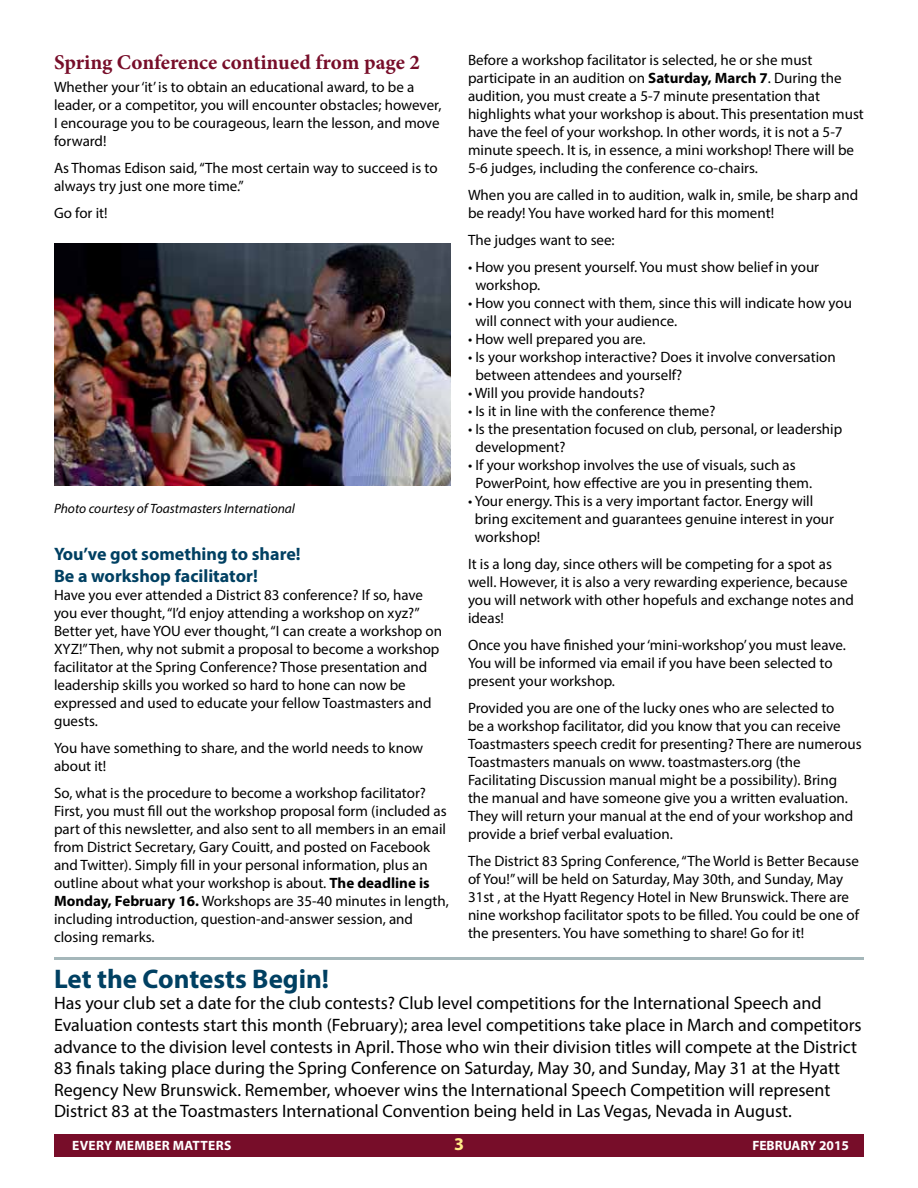
<style>
.page{position:relative;width:918px;height:1188px;background:#fff}
.page>*{position:absolute;margin:0;border:0;box-sizing:border-box;transform-origin:0 0}
.t1{font:700 27px "Myriad Pro";color:#004062}
.t2{font:700 21px "Minion Pro";color:#770d29}
.t3{font:18px/21.6px "Myriad Pro";color:#000}
.t4{font:700 18px/21.6px "Myriad Pro";color:#004062}
.t5{font:700 18px "Myriad Pro";color:#ffeb88}
.t6{font:15px/18px "Myriad Pro";color:#000}
.t7{font:italic 13.5px "Myriad Pro";color:#000}
.t8{font:700 13.5px "Myriad Pro";letter-spacing:.015em;color:#fff}
.s1{font-weight:700}
</style>
<div class="page">
<div style="left:54px;top:1134px;width:810px;height:23px;background:#770d29"></div>
<img style="left:54px;top:243px;width:396px;height:243px">
<hr style="left:54px;top:957px;width:810px;height:3px;background:#a5b7ba">
<h2 class="t2" style="left:54px;top:48px;width:368px">Spring Conference continued from page 2</h2>
<p class="t6" style="left:54px;top:78px;width:389px">Whether your ‘it’ is to obtain an educational award, to be a leader, or a competitor, you will encounter obstacles; however, I encourage you to be courageous, learn the lesson, and move forward!</p>
<p class="t6" style="left:54px;top:159px;width:385px">As Thomas Edison said, “The most certain way to succeed is to always try just one more time.”</p>
<p class="t6" style="left:54px;top:204px;width:55px">Go for it!</p>
<p class="t7" style="left:54px;top:500px;width:243px">Photo courtesy of Toastmasters International</p>
<p class="t4" style="left:54px;top:543px;width:248px">You’ve got something to share!<br>Be a workshop facilitator!</p>
<p class="t6" style="left:54px;top:586px;width:390px">Have you ever attended a District 83 conference? If so, have you ever thought, “I’d enjoy attending a workshop on xyz?” Better yet, have YOU ever thought, “I can create a workshop on XYZ!” Then, why not submit a proposal to become a workshop facilitator at the Spring Conference? Those presentation and leadership skills you worked so hard to hone can now be expressed and used to educate your fellow Toastmasters and guests.</p>
<p class="t6" style="left:54px;top:739px;width:371px">You have something to share, and the world needs to know about it!</p>
<p class="t6" style="left:54px;top:784px;width:396px">So, what is the procedure to become a workshop facilitator?<br>First, you must fill out the workshop proposal form (included as part of this newsletter, and also sent to all members in an email from District Secretary, Gary Couitt, and posted on Facebook and Twitter). Simply fill in your personal information, plus an outline about what your workshop is about. <span class="s1">The deadline is Monday, February 16.</span> Workshops are 35-40 minutes in length, including introduction, question-and-answer session, and closing remarks.</p>
<p class="t6" style="left:468px;top:51px;width:397px">Before a workshop facilitator is selected, he or she must participate in an audition on <span class="s1">Saturday, March 7</span>. During the audition, you must create a 5-7 minute presentation that highlights what your workshop is about. This presentation must have the feel of your workshop. In other words, it is not a 5-7 minute speech. It is, in essence, a mini workshop! There will be 5-6 judges, including the conference co-chairs.</p>
<p class="t6" style="left:468px;top:186px;width:392px">When you are called in to audition, walk in, smile, be sharp and be ready! You have worked hard for this moment!</p>
<p class="t6" style="left:468px;top:231px;width:148px">The judges want to see:</p>
<p class="t6" style="left:475px;top:258px;width:345px;text-indent:-7px">• How you present yourself. You must show belief in your workshop.</p>
<p class="t6" style="left:475px;top:294px;width:378px;text-indent:-7px">• How you connect with them, since this will indicate how you will connect with your audience.</p>
<p class="t6" style="left:468px;top:330px;width:179px">• How well prepared you are.</p>
<p class="t6" style="left:475px;top:348px;width:362px;text-indent:-7px">• Is your workshop interactive? Does it involve conversation between attendees and yourself?</p>
<p class="t6" style="left:468px;top:384px;width:178px">• Will you provide handouts?</p>
<p class="t6" style="left:468px;top:402px;width:249px">• Is it in line with the conference theme?</p>
<p class="t6" style="left:475px;top:420px;width:368px;text-indent:-7px">• Is the presentation focused on club, personal, or leadership development?</p>
<p class="t6" style="left:475px;top:456px;width:338px;text-indent:-7px">• If your workshop involves the use of visuals, such as<br>PowerPoint, how effective are you in presenting them.</p>
<p class="t6" style="left:475px;top:492px;width:361px;text-indent:-7px">• Your energy. This is a very important factor. Energy will bring excitement and guarantees genuine interest in your workshop!</p>
<p class="t6" style="left:468px;top:555px;width:387px">It is a long day, since others will be competing for a spot as well. However, it is also a very rewarding experience, because you will network with other hopefuls and exchange notes and ideas!</p>
<p class="t6" style="left:468px;top:636px;width:380px">Once you have finished your ‘mini-workshop’ you must leave.<br>You will be informed via email if you have been selected to present your workshop.</p>
<p class="t6" style="left:468px;top:699px;width:395px">Provided you are one of the lucky ones who are selected to<br>be a workshop facilitator, did you know that you can receive Toastmasters speech credit for presenting? There are numerous Toastmasters manuals on www. toastmasters.org (the Facilitating Discussion manual might be a possibility). Bring the manual and have someone give you a written evaluation.<br>They will return your manual at the end of your workshop and provide a brief verbal evaluation.</p>
<p class="t6" style="left:468px;top:852px;width:393px">The District 83 Spring Conference, “The World is Better Because of You!” will be held on Saturday, May 30th, and Sunday, May 31st , at the Hyatt Regency Hotel in New Brunswick. There are nine workshop facilitator spots to be filled. You could be one of the presenters. You have something to share! Go for it!</p>
<h1 class="t1" style="left:54px;top:961px;width:277px">Let the Contests Begin!</h1>
<p class="t3" style="left:54px;top:992px;width:809px">Has your club set a date for the club contests? Club level competitions for the International Speech and Evaluation contests start this month (February); area level competitions take place in March and competitors advance to the division level contests in April. Those who win their division titles will compete at the District 83 finals taking place during the Spring Conference on Saturday, May 30, and Sunday, May 31 at the Hyatt Regency New Brunswick. Remember, whoever wins the International Speech Competition will represent District 83 at the Toastmasters International Convention being held in Las Vegas, Nevada in August.</p>
<p class="t8" style="left:72px;top:1136px;width:161px">EVERY MEMBER MATTERS</p>
<p class="t5" style="left:454px;top:1132px;width:11px">3</p>
<p class="t8" style="left:752px;top:1136px;width:98px">FEBRUARY 2015</p>
</div>
